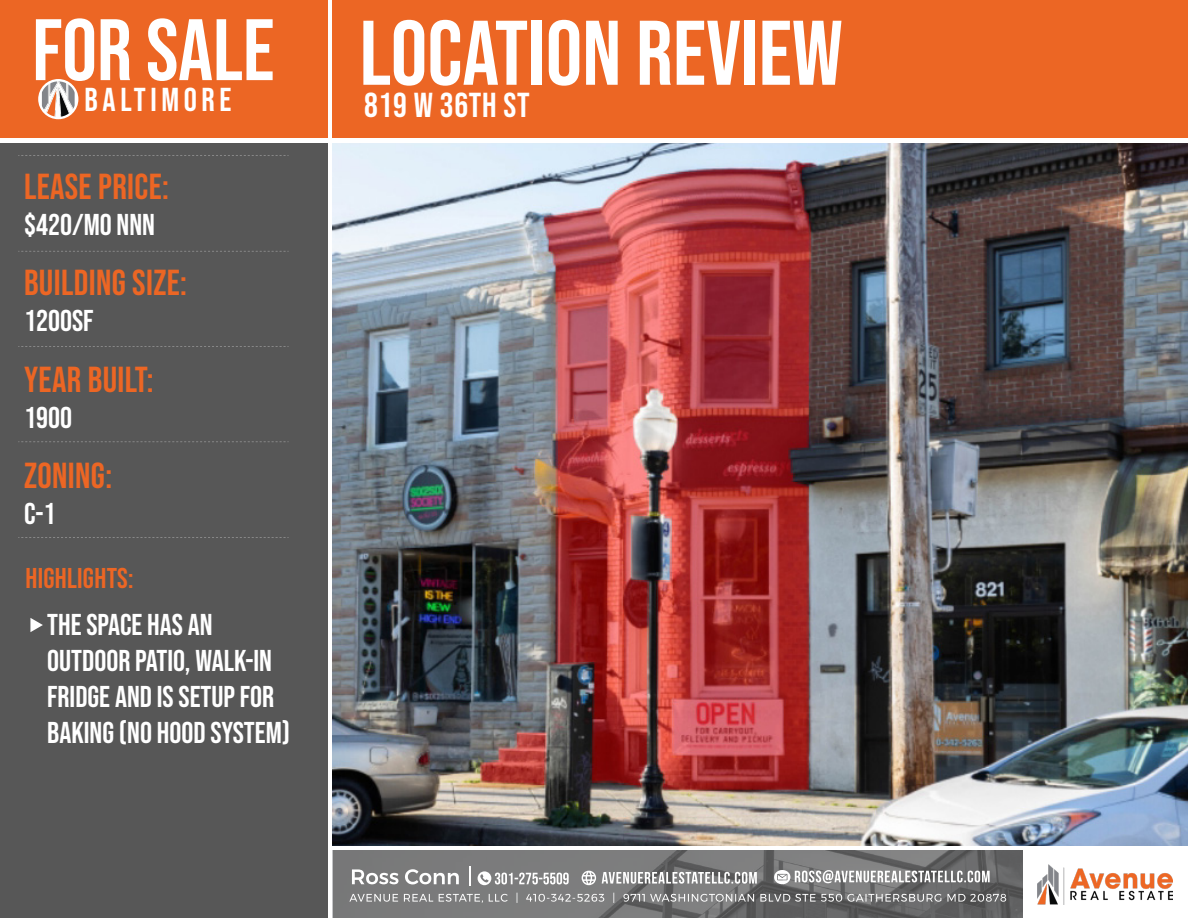
<style>
.page{position:relative;width:1188px;height:918px;background:#fff}
.page>*{position:absolute;margin:0;border:0;box-sizing:border-box;transform-origin:0 0}
.t1{font:91.5px "Bebas Neue";color:#fff}
.t2{font:87px "Bebas Neue";color:#fff}
.t3{font:36px "Bebas Neue";letter-spacing:.01em;color:#ec6624}
.t4{font:34.5px "Bebas Neue";letter-spacing:.02em;color:#fff}
.t5{font:33px "Bebas Neue";letter-spacing:.14em;color:#fff}
.t6{font:30px/36px "Bebas Neue";color:#fff}
.t7{font:28.5px "Bebas Neue";letter-spacing:.01em;color:#ec6624}
</style>
<div class="page">
<img style="left:333px;top:143px;width:855px;height:703px">
<img style="left:1038px;top:864px;width:135px;height:40px">
<div style="left:333px;top:0;width:855px;height:137px;background:#ec6624"></div>
<div style="left:0;top:0;width:328px;height:137px;background:#ec6624"></div>
<div style="left:0;top:143px;width:328px;height:775px;background:#575757"></div>
<svg style="left:30px;top:618px;width:13px;height:14px"></svg>
<svg style="left:333px;top:850px;width:690px;height:68px;background:#727272"></svg>
<svg style="left:352px;top:869px;width:107px;height:15px"></svg>
<svg style="left:469px;top:866px;width:1px;height:19px"></svg>
<svg style="left:602px;top:872px;width:155px;height:12px"></svg>
<svg style="left:349px;top:893px;width:657px;height:10px;background:#8d8d8e"></svg>
<svg style="left:774px;top:870px;width:216px;height:14px"></svg>
<svg style="left:478px;top:871px;width:91px;height:14px"></svg>
<svg style="left:582px;top:871px;width:14px;height:14px"></svg>
<svg style="left:18px;top:251px;width:271px;height:1px"></svg>
<svg style="left:18px;top:346px;width:271px;height:1px"></svg>
<svg style="left:22px;top:442px;width:263px;height:1px"></svg>
<svg style="left:18px;top:537px;width:271px;height:1px"></svg>
<svg style="left:38px;top:79px;width:40px;height:40px"></svg>
<div style="left:41px;top:81px;width:35px;height:36px;background:#fff;border-radius:50%"></div>
<img style="left:42px;top:81px;width:33px;height:36px">
<p class="t2" style="left:32px;top:1px;width:244px">FOR SALE</p>
<p class="t5" style="left:85px;top:81px;width:148px">BALTIMORE</p>
<p class="t3" style="left:24px;top:166px;width:146px">LEASE PRICE:</p>
<p class="t6" style="left:24px;top:206px;width:133px">$420/MO NNN</p>
<p class="t3" style="left:24px;top:262px;width:164px">BUILDING SIZE:</p>
<p class="t6" style="left:24px;top:302px;width:71px">1200SF</p>
<p class="t3" style="left:24px;top:359px;width:131px">YEAR BUILT:</p>
<p class="t6" style="left:24px;top:399px;width:49px">1900</p>
<p class="t3" style="left:24px;top:455px;width:90px">ZONING:</p>
<p class="t6" style="left:24px;top:495px;width:33px">C-1</p>
<p class="t7" style="left:25px;top:562px;width:110px">HIGHLIGHTS:</p>
<p class="t6" style="left:47px;top:607px;width:244px">THE SPACE HAS AN<br>OUTDOOR PATIO, WALK-IN<br>FRIDGE AND IS SETUP FOR<br>BAKING (NO HOOD SYSTEM)</p>
<p class="t1" style="left:360px;top:1px;width:485px">LOCATION REVIEW</p>
<p class="t4" style="left:364px;top:85px;width:167px">819 W 36TH ST</p>
</div>
